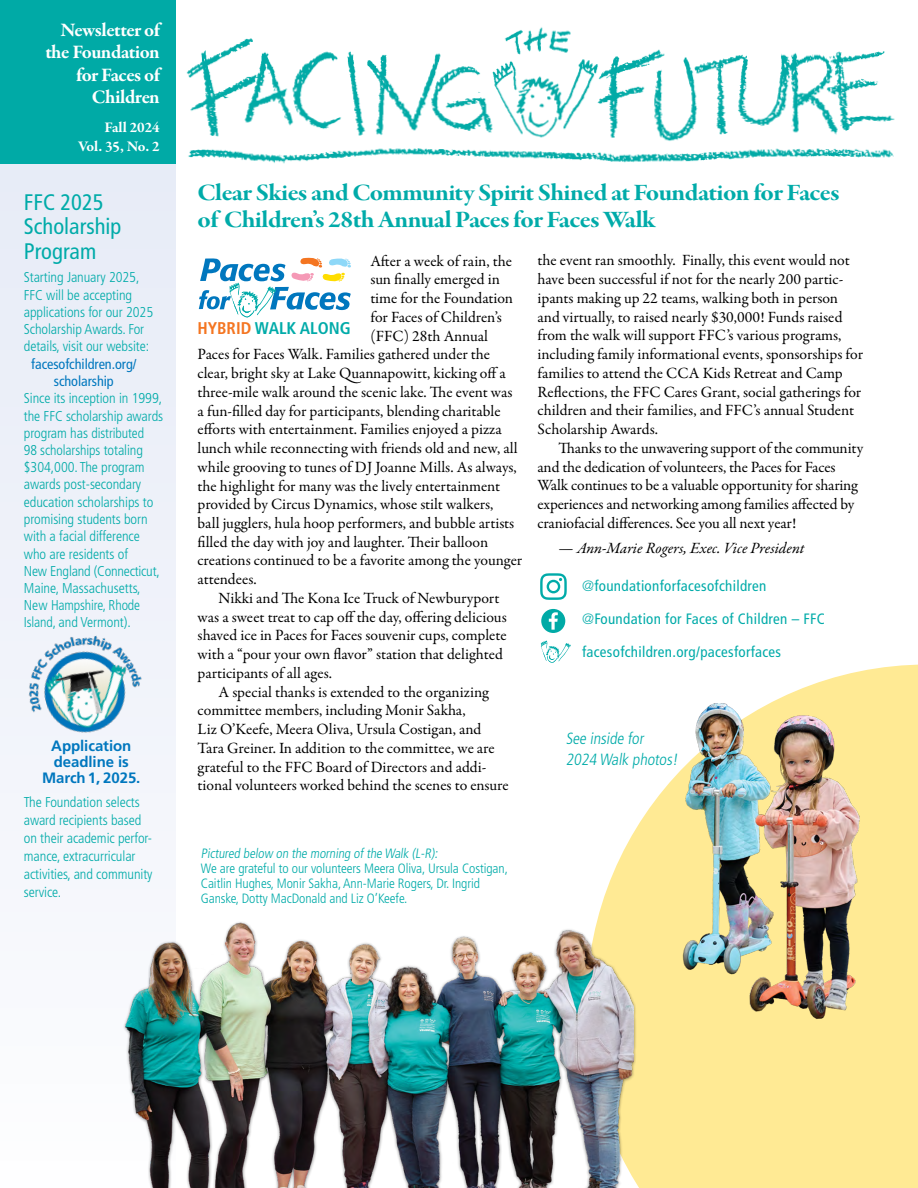
<style>
.page{position:relative;width:918px;height:1188px;background:#fff}
.page>*{position:absolute;margin:0;border:0;box-sizing:border-box;transform-origin:0 0}
.t1{font:24px/27px "Garamond Premr Pro Bd Subh";letter-spacing:-.02em;color:#00aba9;scale:1.1 1}
.t2{font:condensed 22.5px/24.8px "Frutiger LT Std";color:#00aba9}
.t3{font:700 19.5px/22.5px "Garamond Premr Pro";letter-spacing:-.025em;color:#fff;text-align:right}
.t4{font:700 condensed 16.95px "Frutiger LT Std";color:#00aba9}
.t5{font:300 condensed 16.2px/21px "Frutiger LT Std";color:#00aba9}
.t6{font:15.75px/18.8px "Garamond Premr Pro";letter-spacing:-.005em;color:#000}
.t7{font:italic 15.75px "Garamond Premr Pro";color:#000}
.t8{font:condensed 15px "Frutiger LT Std";letter-spacing:.02em;color:#00aba9}
.t9{font:700 15px/15.8px "Frutiger LT Std";letter-spacing:-.005em;color:#0077be;text-align:center}
.t10{font:700 15px/19.5px "Garamond Premr Pro";color:#fff;text-align:right}
.t11{font:300 condensed 14.25px/17.2px "Frutiger LT Std";letter-spacing:-.005em;color:#00aba9}
.t12{font:condensed 14.25px/17.2px "Frutiger LT Std";letter-spacing:-.005em;color:#0077be;text-align:center}
.t13{font:300 condensed 13.5px/15px "Frutiger LT Std";letter-spacing:-.005em;color:#00aba9}
.s1{color:#00aaa6}
.s2{color:#f47521}
.s3{font-weight:300}
</style>
<div class="page">
<img style="left:186px;top:27px;width:709px;height:137px">
<svg style="left:613px;top:664px;width:305px;height:524px;background:#feeb9d"></svg>
<div style="left:0;top:0;width:175px;height:1188px;background:linear-gradient(to right,#f3f5fb,#eef1f9)"></div>
<div style="left:0;top:0;width:175px;height:164px;background:#00aaa6"></div>
<svg style="left:199px;top:258px;width:152px;height:60px"></svg>
<svg style="left:540px;top:573px;width:27px;height:27px"></svg>
<svg style="left:541px;top:641px;width:30px;height:22px"></svg>
<div style="left:541px;top:609px;width:24px;height:24px;background:#00aaa6;border-radius:50%"></div>
<svg style="left:549px;top:612px;width:9px;height:18px"></svg>
<img style="left:123px;top:872px;width:510px;height:316px">
<img style="left:633px;top:672px;width:244px;height:359px">
<img style="left:21px;top:630px;width:137px;height:104px">
<p class="t3" style="left:45px;top:19px;width:116px">Newsletter of the Foundation for Faces of<br>Children</p>
<p class="t10" style="left:78px;top:117px;width:83px">Fall 2024<br>Vol. 35, No. 2</p>
<h2 class="t2" style="left:24px;top:190px;width:99px">FFC 2025<br>Scholarship<br>Program</h2>
<p class="t11" style="left:24px;top:269px;width:131px">Starting January 2025,<br>FFC will be accepting applications for our 2025<br>Scholarship Awards. For details, visit our website:</p>
<p class="t12" style="left:31px;top:355px;width:107px">facesofchildren.org/ scholarship</p>
<p class="t11" style="left:24px;top:390px;width:141px">Since its inception in 1999, the FFC scholarship awards</p>
<p class="t11" style="left:24px;top:424px;width:138px"><span class="s1">program has distributed<br>98 scholarships totaling $304,000. The program awards post-secondary education</span> scholarships to promising students born with a facial difference who are residents of<br>New England (Connecticut,<br>Maine, Massachusetts,<br>New Hampshire, Rhode<br>Island, and Vermont).</p>
<p class="t9" style="left:42px;top:738px;width:100px">Application deadline is<br>March 1, 2025.</p>
<p class="t11" style="left:24px;top:793px;width:130px;line-height:18px">The Foundation selects award recipients based on their academic perfor&shy;mance, extracurricular activities, and community service.</p>
<h1 class="t1" style="left:198px;top:180px;width:585px">Clear Skies and Community Spirit Shined at Foundation for Faces of Children’s 28th Annual Paces for Faces Walk</h1>
<p class="t6" style="left:370px;top:252px;width:143px">After a week of rain, the</p>
<p class="t6" style="left:370px;top:270px;width:131px">sun finally emerged in</p>
<p class="t6" style="left:370px;top:289px;width:144px">time for the Foundation</p>
<p class="t6" style="left:370px;top:308px;width:133px">for Faces of Children’s</p>
<p class="t6" style="left:370px;top:327px;width:119px">(FFC) 28th Annual</p>
<p class="t6" style="left:198px;top:345px;width:294px">Paces for Faces Walk. Families gathered under the</p>
<p class="t6" style="left:198px;top:364px;width:310px">clear, bright sky at Lake Quannapowitt, kicking off a</p>
<p class="t6" style="left:198px;top:383px;width:316px">three-mile walk around the scenic lake. The event was</p>
<p class="t6" style="left:198px;top:402px;width:304px">a fun-filled day for participants, blending charitable</p>
<p class="t6" style="left:198px;top:420px;width:305px">efforts with entertainment. Families enjoyed a pizza</p>
<p class="t6" style="left:198px;top:439px;width:321px">lunch while reconnecting with friends old and new, all</p>
<p class="t6" style="left:198px;top:458px;width:321px">while grooving to tunes of DJ Joanne Mills. As always,</p>
<p class="t6" style="left:198px;top:477px;width:304px">the highlight for many was the lively entertainment</p>
<p class="t6" style="left:198px;top:495px;width:297px">provided by Circus Dynamics, whose stilt walkers,</p>
<p class="t6" style="left:198px;top:514px;width:318px">ball jugglers, hula hoop performers, and bubble artists</p>
<p class="t6" style="left:198px;top:533px;width:292px">filled the day with joy and laughter. Their balloon</p>
<p class="t6" style="left:198px;top:552px;width:326px">creations continued to be a favorite among the younger</p>
<p class="t6" style="left:198px;top:570px;width:61px">attendees.</p>
<p class="t6" style="left:219px;top:589px;width:282px">Nikki and The Kona Ice Truck of Newburyport</p>
<p class="t6" style="left:198px;top:608px;width:311px">was a sweet treat to cap off the day, offering delicious</p>
<p class="t6" style="left:198px;top:627px;width:310px">shaved ice in Paces for Faces souvenir cups, complete</p>
<p class="t6" style="left:198px;top:645px;width:307px">with a “pour your own flavor” station that delighted</p>
<p class="t6" style="left:198px;top:664px;width:136px">participants of all ages.</p>
<p class="t6" style="left:219px;top:683px;width:272px">A special thanks is extended to the organizing</p>
<p class="t6" style="left:198px;top:701px;width:270px">committee members, including Monir Sakha,</p>
<p class="t6" style="left:198px;top:720px;width:285px">Liz O’Keefe, Meera Oliva, Ursula Costigan, and</p>
<p class="t6" style="left:198px;top:739px;width:299px">Tara Greiner. In addition to the committee, we are</p>
<p class="t6" style="left:198px;top:758px;width:290px">grateful to the FFC Board of Directors and addi-</p>
<p class="t6" style="left:198px;top:776px;width:312px">tional volunteers worked behind the scenes to ensure</p>
<p class="t6" style="left:538px;top:251px;width:327px">the event ran smoothly. Finally, this event would not have been successful if not for the nearly 200 partic&shy;ipants making up 22 teams, walking both in person and virtually, to raised nearly $30,000! Funds raised from the walk will support FFC’s various programs, including family informational events, sponsorships for families to attend the CCA Kids Retreat and Camp Reflections, the FFC Cares Grant, social gatherings for children and their families, and FFC’s annual Student Scholarship Awards.</p>
<p class="t6" style="left:538px;top:439px;width:327px;text-indent:21px">Thanks to the unwavering support of the community and the dedication of volunteers, the Paces for Faces Walk continues to be a valuable opportunity for sharing experiences and networking among families affected by craniofacial differences. See you all next year!</p>
<p class="t7" style="left:558px;top:538px;width:248px">— Ann-Marie Rogers, Exec. Vice President</p>
<p class="t4" style="left:197px;top:318px;width:155px"><span class="s2">HYBRID</span> WALK ALONG</p>
<p class="t8" style="left:582px;top:577px;width:186px"><span class="s3">@</span>foundationforfacesofchildren</p>
<p class="t8" style="left:582px;top:610px;width:244px"><span class="s3">@</span>Foundation for Faces of Children – FFC</p>
<p class="t8" style="left:582px;top:643px;width:201px">facesofchildren.org/pacesforfaces</p>
<p class="t5" style="left:566px;top:728px;width:116px">See inside for<br>2024 Walk photos!</p>
<p class="t13" style="left:201px;top:846px;width:309px">Pictured below on the morning of the Walk (L-R):<br>We are grateful to our volunteers Meera Oliva, Ursula Costigan, Caitlin Hughes, Monir Sakha, Ann-Marie Rogers, Dr. Ingrid Ganske, Dotty MacDonald and Liz O’Keefe.</p>
</div>
